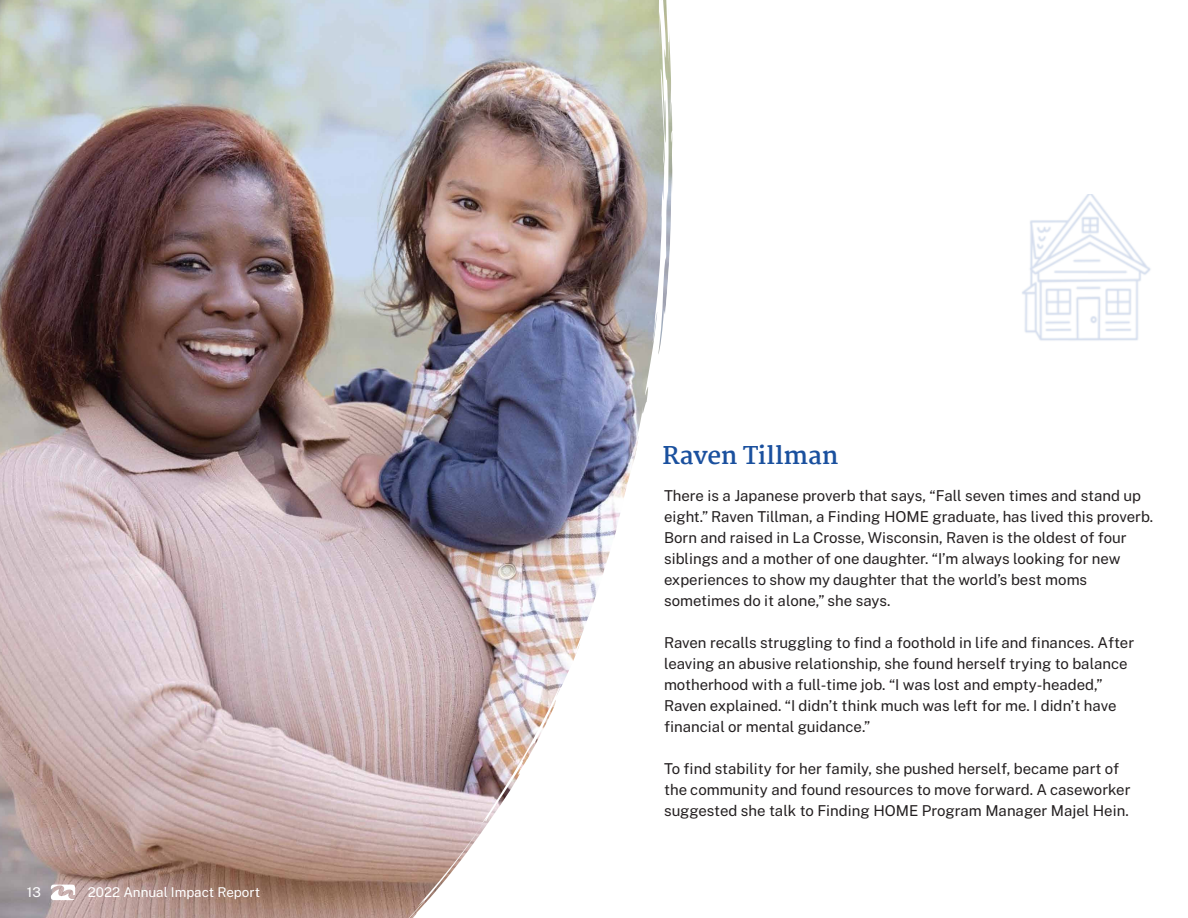
<style>
.page{position:relative;width:1188px;height:918px;background:#fff}
.page>*{position:absolute;margin:0;border:0;box-sizing:border-box;transform-origin:0 0}
.t1{font:700 24px "Martel";color:#1a509e}
.t2{font:100 15px/21px "Public Sans";color:#231f20}
.t3{font:100 13.5px "Public Sans";color:#fff}
</style>
<div class="page">
<img style="left:0;top:0;width:389px;height:918px">
<svg style="left:51px;top:885px;width:24px;height:15px"></svg>
<svg style="left:281px;top:0;width:108px;height:125px;background:#c8d5df"></svg>
<img style="left:389px;top:0;width:284px;height:918px">
<img style="left:1022px;top:194px;width:129px;height:147px">
<p class="t3" style="left:27px;top:882px;width:15px">13</p>
<p class="t3" style="left:88px;top:882px;width:174px">2022 Annual Impact Report</p>
<h1 class="t1" style="left:663px;top:442px;width:178px">Raven Tillman</h1>
<p class="t2" style="left:664px;top:485px;width:491px">There is a Japanese proverb that says, “Fall seven times and stand up eight.” Raven Tillman, a Finding HOME graduate, has lived this proverb.<br>Born and raised in La Crosse, Wisconsin, Raven is the oldest of four siblings and a mother of one daughter. “I’m always looking for new experiences to show my daughter that the world’s best moms sometimes do it alone,” she says.</p>
<p class="t2" style="left:664px;top:632px;width:472px">Raven recalls struggling to find a foothold in life and finances. After leaving an abusive relationship, she found herself trying to balance motherhood with a full-time job. “I was lost and empty-headed,” Raven explained. “I didn’t think much was left for me. I didn’t have financial or mental guidance.”</p>
<p class="t2" style="left:664px;top:758px;width:468px">To find stability for her family, she pushed herself, became part of the community and found resources to move forward. A caseworker suggested she talk to Finding HOME Program Manager Majel Hein.</p>
</div>
